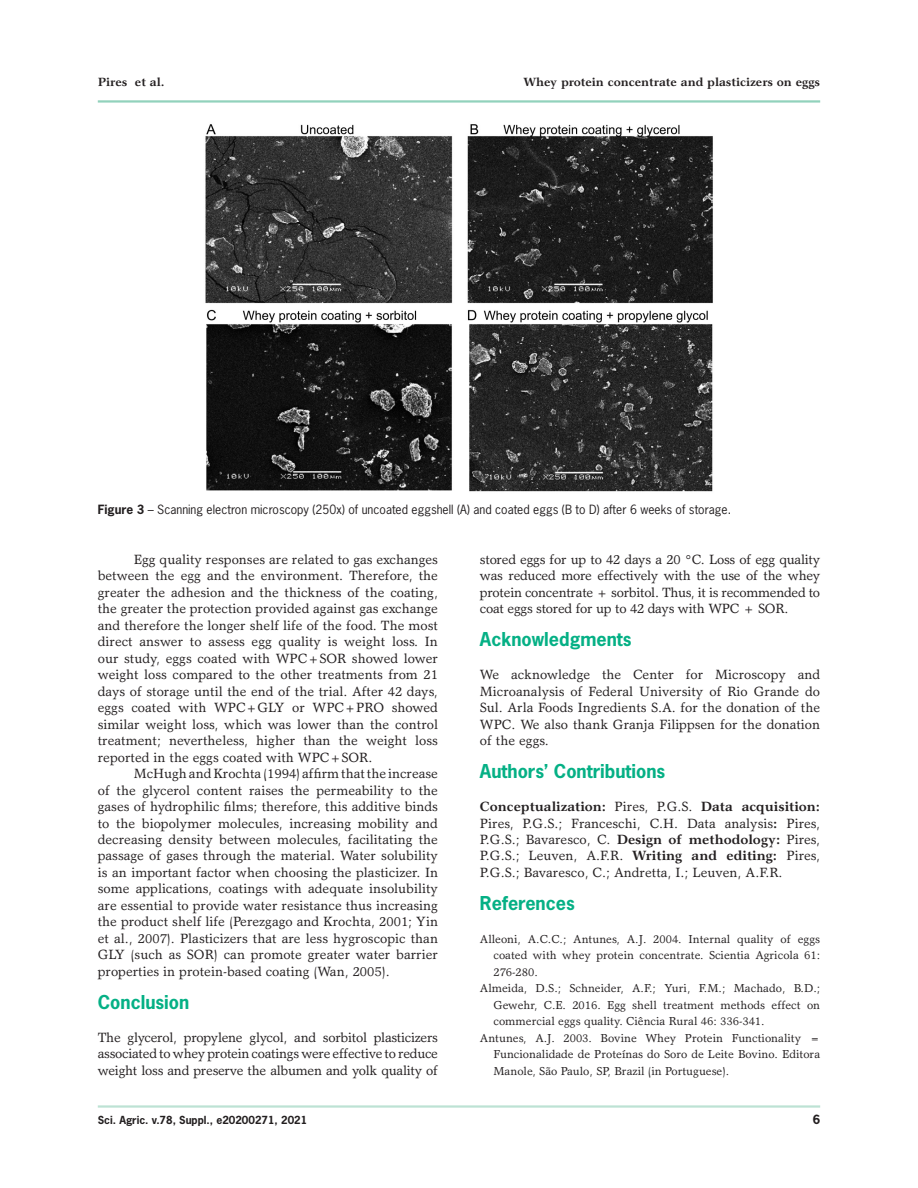
<style>
.page{position:relative;width:918px;height:1188px;background:#fff}
.page>*{position:absolute;margin:0;border:0;box-sizing:border-box;transform-origin:0 0}
._05_-_subitítulo{font:700 18px "News Gothic";color:#05b085}
._07_-_Paragrafo{font:13.5px/16.5px "Garth Graphic";color:#231f20;text-align:justify}
._07-1_-_Paragrafo_In{font:13.5px/16.5px "Garth Graphic";letter-spacing:-.02em;color:#231f20;text-align:justify}
._08_-_legenda_figura{font:12px "News Gothic";color:#231f20}
.t1{font:700 12px "Garth Graphic";color:#231f20}
.t2{font:700 12px "News Gothic";color:#231f20}
._13_-_texto_referênc{font:11.7px/16.5px "Garth Graphic";color:#231f20;text-align:justify}
.t3{font:700 10.5px "News Gothic";color:#231f20}
.s1{font-weight:700}
</style>
<div class="page">
<hr style="left:98px;top:1105px;width:722px;height:3px;background:#bde2d4">
<hr style="left:98px;top:100px;width:722px;height:3px;background:#92d2bc">
<img style="left:205px;top:124px;width:508px;height:368px">
<p class="t1" style="left:98px;top:75px;width:68px">Pires et al.</p>
<p class="t1" style="left:523px;top:75px;width:298px">Whey protein concentrate and plasticizers on eggs</p>
<p class="_08_-_legenda_figura" style="left:98px;top:502px;width:635px"><span class="s1">Figure 3</span> – Scanning electron microscopy (250x) of uncoated eggshell (A) and coated eggs (B to D) after 6 weeks of storage.</p>
<p class="_07_-_Paragrafo" style="left:98px;top:551px;width:342px;text-indent:36px">Egg quality responses are related to gas exchanges between the egg and the environment. Therefore, the greater the adhesion and the thickness of the coating, the greater the protection provided against gas exchange and therefore the longer shelf life of the food. The most direct answer to assess egg quality is weight loss. In our study, eggs coated with WPC+SOR showed lower weight loss compared to the other treatments from 21 days of storage until the end of the trial. After 42 days, eggs coated with WPC+GLY or WPC+PRO showed similar weight loss, which was lower than the control treatment; nevertheless, higher than the weight loss reported in the eggs coated with WPC+SOR.</p>
<p class="_07_-_Paragrafo" style="left:98px;top:765px;width:342px;text-indent:36px">McHugh and Krochta (1994) affirm that the increase of the glycerol content raises the permeability to the gases of hydrophilic films; therefore, this additive binds to the biopolymer molecules, increasing mobility and decreasing density between molecules, facilitating the passage of gases through the material. Water solubility is an important factor when choosing the plasticizer. In some applications, coatings with adequate insolubility are essential to provide water resistance thus increasing the product shelf life (Perezgago and Krochta, 2001; Yin et al., 2007). Plasticizers that are less hygroscopic than GLY (such as SOR) can promote greater water barrier properties in protein-based coating (Wan, 2005).</p>
<p class="_05_-_subitítulo" style="left:98px;top:990px;width:93px">Conclusion</p>
<p class="_07-1_-_Paragrafo_In" style="left:98px;top:1029px;width:342px">The glycerol, propylene glycol, and sorbitol plasticizers associated to whey protein coatings were effective to reduce weight loss and preserve the albumen and yolk quality of</p>
<p class="t3" style="left:98px;top:1113px;width:211px">Sci. Agric. v.78, Suppl., e20200271, 2021</p>
<p class="_07-1_-_Paragrafo_In" style="left:480px;top:551px;width:342px">stored eggs for up to 42 days a 20 °C. Loss of egg quality was reduced more effectively with the use of the whey protein concentrate + sorbitol. Thus, it is recommended to coat eggs stored for up to 42 days with WPC + SOR.</p>
<p class="_05_-_subitítulo" style="left:480px;top:628px;width:153px">Acknowledgments</p>
<p class="_07-1_-_Paragrafo_In" style="left:480px;top:666px;width:342px">We acknowledge the Center for Microscopy and Microanalysis of Federal University of Rio Grande do Sul. Arla Foods Ingredients S.A. for the donation of the WPC. We also thank Granja Filippsen for the donation of the eggs.</p>
<p class="_05_-_subitítulo" style="left:480px;top:759px;width:187px">Authors’ Contributions</p>
<p class="_07-1_-_Paragrafo_In" style="left:480px;top:798px;width:342px"><span class="s1">Conceptualization:</span> Pires, P.G.S. <span class="s1">Data acquisition:<br></span>Pires, P.G.S.; Franceschi, C.H. Data analysis<span class="s1">:</span> Pires, P.G.S.; Bavaresco, C. <span class="s1">Design of methodology:</span> Pires, P.G.S.; Leuven, A.F.R. <span class="s1">Writing and editing:</span> Pires, P.G.S.; Bavaresco, C.; Andretta, I.; Leuven, A.F.R.</p>
<p class="_05_-_subitítulo" style="left:480px;top:891px;width:96px">References</p>
<p class="_13_-_texto_referênc" style="left:493px;top:931px;width:328px;text-indent:-14px">Alleoni, A.C.C.; Antunes, A.J. 2004. Internal quality of eggs coated with whey protein concentrate. Scientia Agricola 61:<br>276-280.</p>
<p class="_13_-_texto_referênc" style="left:493px;top:980px;width:328px;text-indent:-14px">Almeida, D.S.; Schneider, A.F.; Yuri, F.M.; Machado, B.D.; Gewehr, C.E. 2016. Egg shell treatment methods effect on commercial eggs quality. Ciência Rural 46: 336-341.</p>
<p class="_13_-_texto_referênc" style="left:493px;top:1029px;width:328px;text-indent:-14px">Antunes, A.J. 2003. Bovine Whey Protein Functionality = Funcionalidade de Proteínas do Soro de Leite Bovino. Editora Manole, São Paulo, SP, Brazil (in Portuguese).</p>
<p class="t2" style="left:813px;top:1111px;width:9px">6</p>
</div>
